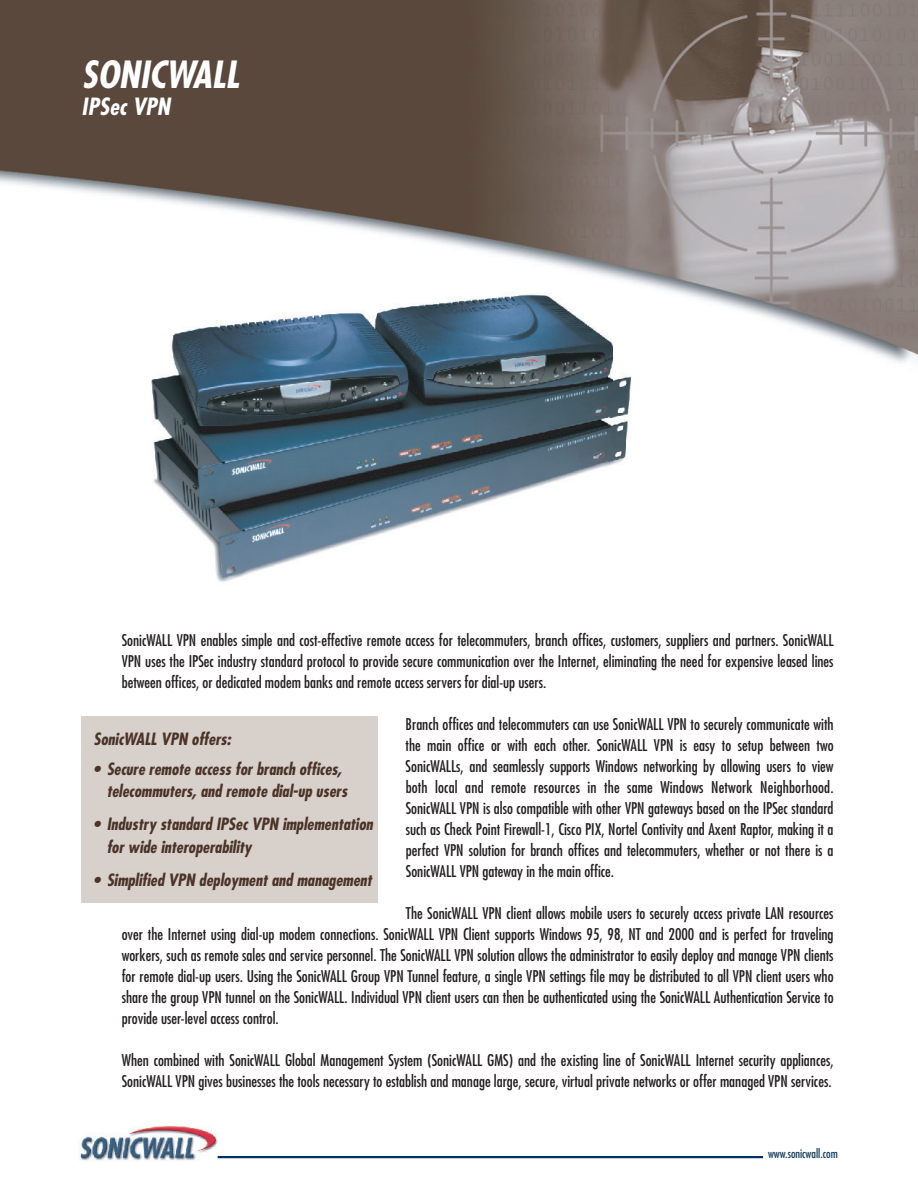
<style>
.page{position:relative;width:918px;height:1188px;background:#fff}
.page>*{position:absolute;margin:0;border:0;box-sizing:border-box;transform-origin:0 0}
.t1{font:italic 700 condensed 36.45px "Futura";color:#fff}
.t2{font:italic 700 condensed 23.1px "Futura";letter-spacing:.005em;color:#fff}
.t3{font:italic 700 condensed 16.5px/22.5px "Futura";color:#4b3328}
.t4{font:condensed 15.75px/21px "Futura";color:#231f20;text-align:justify}
.t5{font:condensed 12px "Futura";color:#153d5e}
</style>
<div class="page">
<img style="left:80px;top:1125px;width:141px;height:36px">
<hr style="left:218px;top:1156px;width:545px;height:2px;background:#003163">
<img style="left:0;top:0;width:918px;height:363px">
<div style="left:81px;top:716px;width:297px;height:186px;background:#d7d0cb"></div>
<img style="left:141px;top:286px;width:497px;height:296px">
<h1 class="t1" style="left:82px;top:52px;width:159px">SONICWALL</h1>
<h2 class="t2" style="left:82px;top:92px;width:90px">IPSec VPN</h2>
<p class="t4" style="left:122px;top:629px;width:713px">SonicWALL VPN enables simple and cost-effective remote access for telecommuters, branch offices, customers, suppliers and partners. SonicWALL VPN uses the IPSec industry standard protocol to provide secure communication over the Internet, eliminating the need for expensive leased lines between offices, or dedicated modem banks and remote access servers for dial-up users.</p>
<p class="t4" style="left:406px;top:713px;width:430px">Branch offices and telecommuters can use SonicWALL VPN to securely communicate with the main office or with each other. SonicWALL VPN is easy to setup between two SonicWALLs, and seamlessly supports Windows networking by allowing users to view both local and remote resources in the same Windows Network Neighborhood.<br>SonicWALL VPN is also compatible with other VPN gateways based on the IPSec standard such as Check Point Firewall-1, Cisco PIX, Nortel Contivity and Axent Raptor, making it a perfect VPN solution for branch offices and telecommuters, whether or not there is a SonicWALL VPN gateway in the main office.</p>
<p class="t4" style="left:122px;top:902px;width:713px;text-indent:284px">The SonicWALL VPN client allows mobile users to securely access private LAN resources over the Internet using dial-up modem connections. SonicWALL VPN Client supports Windows 95, 98, NT and 2000 and is perfect for traveling workers, such as remote sales and service personnel. The SonicWALL VPN solution allows the administrator to easily deploy and manage VPN clients for remote dial-up users. Using the SonicWALL Group VPN Tunnel feature, a single VPN settings file may be distributed to all VPN client users who share the group VPN tunnel on the SonicWALL. Individual VPN client users can then be authenticated using the SonicWALL Authentication Service to provide user-level access control.</p>
<p class="t4" style="left:122px;top:1049px;width:713px">When combined with SonicWALL Global Management System (SonicWALL GMS) and the existing line of SonicWALL Internet security appliances,<br>SonicWALL VPN gives businesses the tools necessary to establish and manage large, secure, virtual private networks or offer managed VPN services.</p>
<p class="t3" style="left:94px;top:728px;width:139px">SonicWALL VPN offers:</p>
<p class="t3" style="left:107px;top:758px;width:242px;text-indent:-13px">• Secure remote access for branch offices, telecommuters, and remote dial-up users</p>
<p class="t3" style="left:107px;top:813px;width:268px;text-indent:-13px">• Industry standard IPSec VPN implementation for wide interoperability</p>
<p class="t3" style="left:94px;top:869px;width:280px">• Simplified VPN deployment and management</p>
<p class="t5" style="left:768px;top:1147px;width:71px">www.sonicwall.com</p>
</div>
